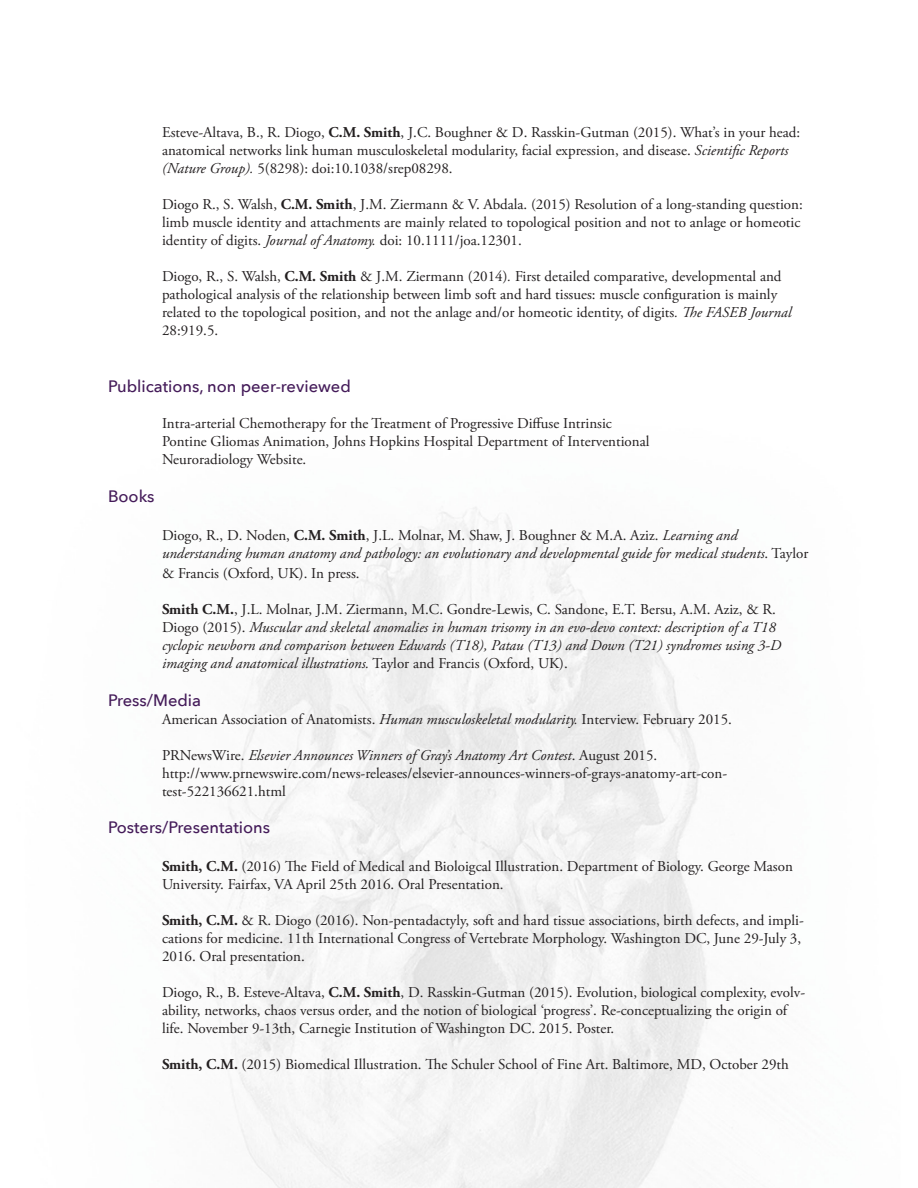
<style>
.page{position:relative;width:918px;height:1188px;background:#fff}
.page>*{position:absolute;margin:0;border:0;box-sizing:border-box;transform-origin:0 0}
.Subtitle{font:500 16.5px "Avenir Next";color:#441b59}
.publications{font:15px/18px "Adobe Garamond Pro";color:#231f20}
.Subtitle-2{font:15px/18px "Adobe Garamond Pro";color:#231f20}
.Subtitle-3{font:italic 15px/18px "Adobe Garamond Pro";color:#231f20}
.s1{font-weight:700}
.s2{font-style:italic}
.s3{font-style:normal}
.s4{font-weight:700;font-style:normal}
</style>
<div class="page">
<p class="publications" style="left:162px;top:124px;width:640px">Esteve-Altava, B., R. Diogo, <span class="s1">C.M. Smith</span>, J.C. Boughner &amp; D. Rasskin-Gutman (2015). What’s in your head: anatomical networks link human musculoskeletal modularity, facial expression, and disease. <span class="s2">Scientific Reports (Nature Group).</span> 5(8298): doi:10.1038/srep08298.</p>
<p class="publications" style="left:162px;top:196px;width:642px">Diogo R., S. Walsh, <span class="s1">C.M. Smith</span>, J.M. Ziermann &amp; V. Abdala. (2015) Resolution of a long-standing question: limb muscle identity and attachments are mainly related to topological position and not to anlage or homeotic identity of digits. <span class="s2">Journal of Anatomy.</span> doi: 10.1111/joa.12301.</p>
<p class="publications" style="left:162px;top:268px;width:631px">Diogo, R., S. Walsh, <span class="s1">C.M. Smith</span> &amp; J.M. Ziermann (2014)<span class="s2">.</span> First detailed comparative, developmental and pathological analysis of the relationship between limb soft and hard tissues: muscle configuration is mainly related to the topological position, and not the anlage and/or homeotic identity, of digits<span class="s2">. The FASEB Journal </span>28:919.5.</p>
<p class="Subtitle" style="left:108px;top:373px;width:244px">Publications, non peer-reviewed</p>
<p class="publications" style="left:162px;top:415px;width:451px">Intra-arterial Chemotherapy for the Treatment of Progressive Diffuse Intrinsic</p>
<p class="publications" style="left:162px;top:433px;width:489px">Pontine Gliomas Animation, Johns Hopkins Hospital Department of Interventional</p>
<p class="publications" style="left:162px;top:451px;width:146px">Neuroradiology Website.</p>
<p class="Subtitle" style="left:108px;top:482px;width:48px">Books</p>
<p class="Subtitle-3" style="left:162px;top:527px;width:648px"><span class="s3">Diogo, R., D. Noden,</span> <span class="s4">C.M. Smith</span><span class="s3">, J.L. Molnar, M. Shaw, J. Boughner &amp; M.A. Aziz.</span> Learning and understanding human anatomy and pathology: an evolutionary and developmental guide for medical students<span class="s3">. Taylor</span></p>
<p class="Subtitle-2" style="left:162px;top:565px;width:199px">&amp; Francis (Oxford, UK). In press.</p>
<p class="Subtitle-3" style="left:162px;top:601px;width:621px"><span class="s4">Smith C.M.</span><span class="s3">, J.L. Molnar, J.M. Ziermann, M.C. Gondre-Lewis, C. Sandone, E.T. Bersu, A.M. Aziz, &amp; R.<br>Diogo (2015).</span> Muscular and skeletal anomalies in human trisomy in an evo-devo context: description of a T18 cyclopic newborn and comparison between Edwards (T18), Patau (T13) and Down (T21) syndromes using 3-D imaging and anatomical illustrations. <span class="s3">Taylor and Francis (Oxford, UK).</span></p>
<p class="Subtitle" style="left:108px;top:686px;width:95px">Press/Media</p>
<p class="Subtitle-2" style="left:162px;top:710px;width:571px">American Association of Anatomists. <span class="s2">Human musculoskeletal modularity.</span> Interview. February 2015.</p>
<p class="Subtitle-3" style="left:162px;top:746px;width:497px"><span class="s3">PRNewsWire.</span> Elsevier Announces Winners of Gray’s Anatomy Art Contest<span class="s3">. August 2015.</span></p>
<p class="Subtitle-2" style="left:162px;top:764px;width:567px">http://www.prnewswire.com/news-releases/elsevier-announces-winners-of-grays-anatomy-art-con&shy;test-522136621.html</p>
<p class="Subtitle" style="left:108px;top:814px;width:164px">Posters/Presentations</p>
<p class="Subtitle-2" style="left:162px;top:858px;width:632px"><span class="s1">Smith, C.M.</span> (2016) The Field of Medical and Bioloigcal Illustration. Department of Biology. George Mason<br>University. Fairfax, VA April 25th 2016. Oral Presentation.</p>
<p class="Subtitle-2" style="left:162px;top:912px;width:643px"><span class="s1">Smith, C.M.</span> &amp; R. Diogo (2016). Non-pentadactyly, soft and hard tissue associations, birth defects, and impli&shy;cations for medicine. 11th International Congress of Vertebrate Morphology. Washington DC, June 29-July 3,<br>2016. Oral presentation.</p>
<p class="Subtitle-2" style="left:162px;top:984px;width:645px">Diogo, R., B. Esteve-Altava, <span class="s1">C.M. Smith</span>, D. Rasskin-Gutman (2015). Evolution, biological complexity, evolv&shy;ability, networks, chaos versus order, and the notion of biological ‘progress’. Re-conceptualizing the origin of life. November 9-13th, Carnegie Institution of Washington DC. 2015. Poster.</p>
<p class="publications" style="left:162px;top:1056px;width:628px"><span class="s1">Smith, C.M.</span> (2015) Biomedical Illustration. The Schuler School of Fine Art. Baltimore, MD, October 29th</p>
</div>
